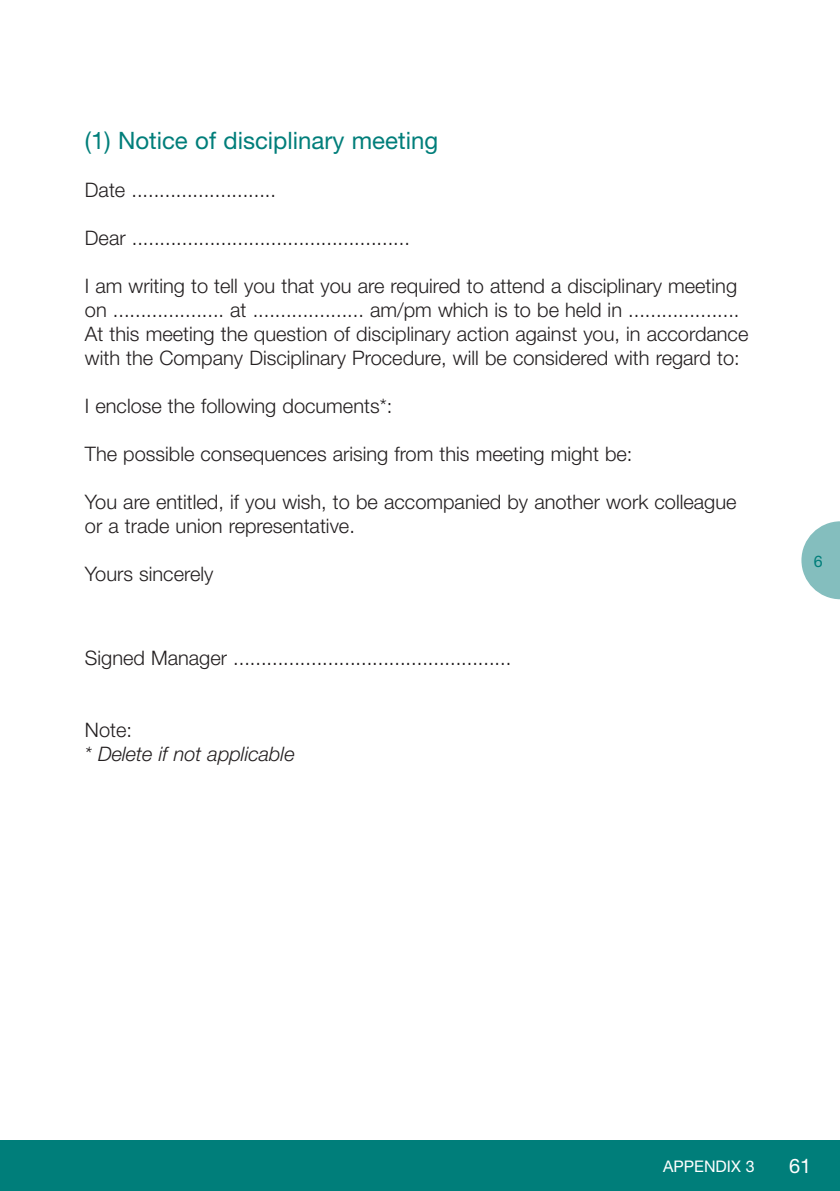
<style>
.page{position:relative;width:840px;height:1191px;background:#fff}
.page>*{position:absolute;margin:0;border:0;box-sizing:border-box;transform-origin:0 0}
.t1{font:24px "Helvetica Neue";color:#007e7a}
.t2{font:300 20px/24px "Helvetica Neue";color:#231f20}
.t3{font:italic 300 20px "Helvetica Neue";color:#231f20}
.t4{font:20px "Helvetica Neue";color:#fff}
.t5{font:16px "Helvetica Neue";color:#fff}
.t6{font:16px "Helvetica Neue";color:#007e7a}
</style>
<div class="page">
<svg style="left:801px;top:521px;width:38px;height:78px"></svg>
<div style="left:0;top:1140px;width:839px;height:51px;background:#007e7a"></div>
<p class="t1" style="left:85px;top:131px;width:354px">(1) Notice of disciplinary meeting</p>
<p class="t2" style="left:85px;top:179px;width:192px">Date ..........................</p>
<p class="t2" style="left:85px;top:227px;width:326px">Dear ..................................................</p>
<p class="t2" style="left:85px;top:275px;width:653px">I am writing to tell you that you are required to attend a disciplinary meeting</p>
<p class="t2" style="left:85px;top:299px;width:664px">on .................... at .................... am/pm which is to be held in ....................<br>At this meeting the question of disciplinary action against you, in accordance with the Company Disciplinary Procedure, will be considered with regard to:</p>
<p class="t2" style="left:85px;top:395px;width:309px">I enclose the following documents*:</p>
<p class="t2" style="left:85px;top:443px;width:549px">The possible consequences arising from this meeting might be:</p>
<p class="t2" style="left:85px;top:491px;width:652px">You are entitled, if you wish, to be accompanied by another work colleague</p>
<p class="t2" style="left:85px;top:515px;width:271px">or a trade union representative.</p>
<p class="t2" style="left:85px;top:563px;width:130px">Yours sincerely</p>
<p class="t2" style="left:85px;top:647px;width:427px">Signed Manager ..................................................</p>
<p class="t2" style="left:85px;top:719px;width:49px">Note:</p>
<p class="t3" style="left:85px;top:746px;width:211px">* Delete if not applicable</p>
<p class="t6" style="left:813px;top:555px;width:10px">6</p>
<p class="t5" style="left:662px;top:1160px;width:93px">APPENDIX 3</p>
<p class="t4" style="left:788px;top:1159px;width:24px">61</p>
</div>
